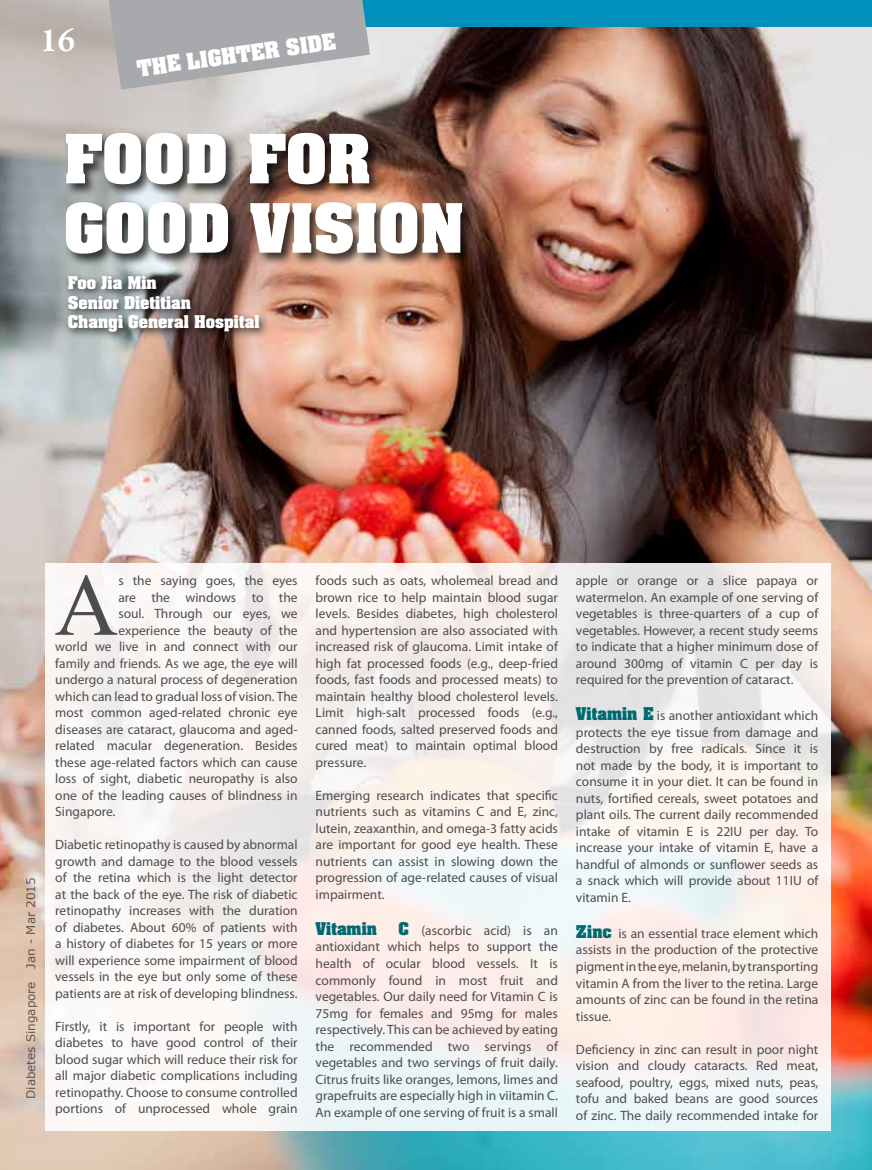
<style>
.page{position:relative;width:872px;height:1170px;background:#fff}
.page>*{position:absolute;margin:0;border:0;box-sizing:border-box;transform-origin:0 0}
.t1{font:88.2px "Times New Roman";color:#4d4d4f}
.t2{font:700 57.75px/69.3px "Aachen Std";color:#fff}
.t3{font:600 36px "Arno Pro";color:#fff}
.t4{font:700 19.5px "Aachen Std";color:#fff}
.t5{font:700 15px/19.5px "Aachen Std";color:#fff}
.t6{font:700 15px "Aachen Std";color:#006a71}
.t7{font:13.5px/16.5px "Myriad Pro";color:#4d4d4f;text-align:justify}
.t8{font:12px "Verdana";color:#000}
.s1{font-family:"Aachen Std";font-weight:700;font-size:15px;color:#006a71}
</style>
<div class="page">
<img style="left:0;top:0;width:872px;height:1169px">
<div style="left:113px;top:0;width:759px;height:26px;background:#0090bb"></div>
<svg style="left:108px;top:0;width:262px;height:90px;background:#b1b3b5"></svg>
<div style="left:64px;top:131px;width:412px;height:137px;background:#000;opacity:.75"></div>
<svg style="left:45px;top:563px;width:785px;height:567px;fill:#f9f3ef"></svg>
<div style="left:63px;top:271px;width:207px;height:71px;background:#000;opacity:.75"></div>
<h3 class="t3" style="left:40px;top:19px;width:37px">16</h3>
<h3 class="t4" style="left:135px;top:54px;width:202px;rotate:-8deg">THE LIGHTER SIDE</h3>
<h2 class="t2" style="left:64px;top:125px;width:402px">FOOD FOR<br>GOOD VISION</h2>
<p class="t5" style="left:68px;top:273px;width:193px">Foo Jia Min<br>Senior Dietitian<br>Changi General Hospital</p>
<p class="t8" style="left:23px;top:1098px;width:223px;rotate:-90deg">Diabetes Singapore Jan - Mar 2015</p>
<h1 class="t1" style="left:55px;top:546px;width:65px">A</h1>
<p class="t7" style="left:118px;top:572px;width:181px">s the saying goes, the eyes</p>
<p class="t7" style="left:118px;top:588px;width:181px">are the windows to the</p>
<p class="t7" style="left:118px;top:605px;width:181px">soul. Through our eyes, we</p>
<p class="t7" style="left:118px;top:621px;width:181px">experience the beauty of the</p>
<p class="t7" style="left:55px;top:638px;width:244px">world we live in and connect with our</p>
<p class="t7" style="left:55px;top:654px;width:244px">family and friends. As we age, the eye will</p>
<p class="t7" style="left:55px;top:671px;width:244px">undergo a natural process of degeneration</p>
<p class="t7" style="left:55px;top:687px;width:244px">which can lead to gradual loss of vision. The</p>
<p class="t7" style="left:55px;top:704px;width:244px">most common aged-related chronic eye</p>
<p class="t7" style="left:55px;top:720px;width:244px">diseases are cataract, glaucoma and aged-</p>
<p class="t7" style="left:55px;top:737px;width:244px">related macular degeneration. Besides</p>
<p class="t7" style="left:55px;top:753px;width:244px">these age-related factors which can cause</p>
<p class="t7" style="left:55px;top:770px;width:244px">loss of sight, diabetic neuropathy is also</p>
<p class="t7" style="left:55px;top:786px;width:244px">one of the leading causes of blindness in</p>
<p class="t7" style="left:55px;top:803px;width:62px">Singapore.</p>
<p class="t7" style="left:55px;top:836px;width:244px">Diabetic retinopathy is caused by abnormal growth and damage to the blood vessels of the retina which is the light detector at the back of the eye. The risk of diabetic retinopathy increases with the duration of diabetes. About 60% of patients with a history of diabetes for 15 years or more will experience some impairment of blood vessels in the eye but only some of these patients are at risk of developing blindness.</p>
<p class="t7" style="left:55px;top:1017px;width:244px">Firstly, it is important for people with diabetes to have good control of their blood sugar which will reduce their risk for all major diabetic complications including retinopathy. Choose to consume controlled portions of unprocessed whole grain</p>
<p class="t7" style="left:316px;top:572px;width:244px">foods such as oats, wholemeal bread and brown rice to help maintain blood sugar levels. Besides diabetes, high cholesterol and hypertension are also associated with increased risk of glaucoma. Limit intake of high fat processed foods (e.g., deep-fried foods, fast foods and processed meats) to maintain healthy blood cholesterol levels.<br>Limit high-salt processed foods (e.g., canned foods, salted preserved foods and cured meat) to maintain optimal blood pressure.</p>
<p class="t7" style="left:316px;top:786px;width:244px">Emerging research indicates that specific nutrients such as vitamins C and E, zinc, lutein, zeaxanthin, and omega-3 fatty acids are important for good eye health. These nutrients can assist in slowing down the progression of age-related causes of visual impairment.</p>
<p class="t6" style="left:316px;top:917px;width:63px">Vitamin</p>
<p class="t7" style="left:316px;top:921px;width:244px;text-indent:83px"><span class="s1">C</span> (ascorbic acid) is an antioxidant which helps to support the health of ocular blood vessels. It is commonly found in most fruit and vegetables. Our daily need for Vitamin C is 75mg for females and 95mg for males respectively. This can be achieved by eating the recommended two servings of vegetables and two servings of fruit daily.<br>Citrus fruits like oranges, lemons, limes and grapefruits are especially high in viitamin C.<br>An example of one serving of fruit is a small</p>
<p class="t7" style="left:576px;top:572px;width:244px">apple or orange or a slice papaya or watermelon. An example of one serving of vegetables is three-quarters of a cup of vegetables. However, a recent study seems to indicate that a higher minimum dose of around 300mg of vitamin C per day is required for the prevention of cataract.</p>
<p class="t7" style="left:576px;top:707px;width:244px"><span class="s1">Vitamin E</span> is another antioxidant which protects the eye tissue from damage and destruction by free radicals. Since it is not made by the body, it is important to consume it in your diet. It can be found in nuts, fortified cereals, sweet potatoes and plant oils. The current daily recommended intake of vitamin E is 22IU per day. To increase your intake of vitamin E, have a handful of almonds or sunflower seeds as a snack which will provide about 11IU of vitamin E.</p>
<p class="t7" style="left:576px;top:924px;width:244px"><span class="s1">Zinc</span> is an essential trace element which assists in the production of the protective pigment in the eye, melanin, by transporting vitamin A from the liver to the retina. Large amounts of zinc can be found in the retina tissue.</p>
<p class="t7" style="left:576px;top:1040px;width:244px">Deficiency in zinc can result in poor night vision and cloudy cataracts. Red meat, seafood, poultry, eggs, mixed nuts, peas, tofu and baked beans are good sources of zinc. The daily recommended intake for</p>
</div>
